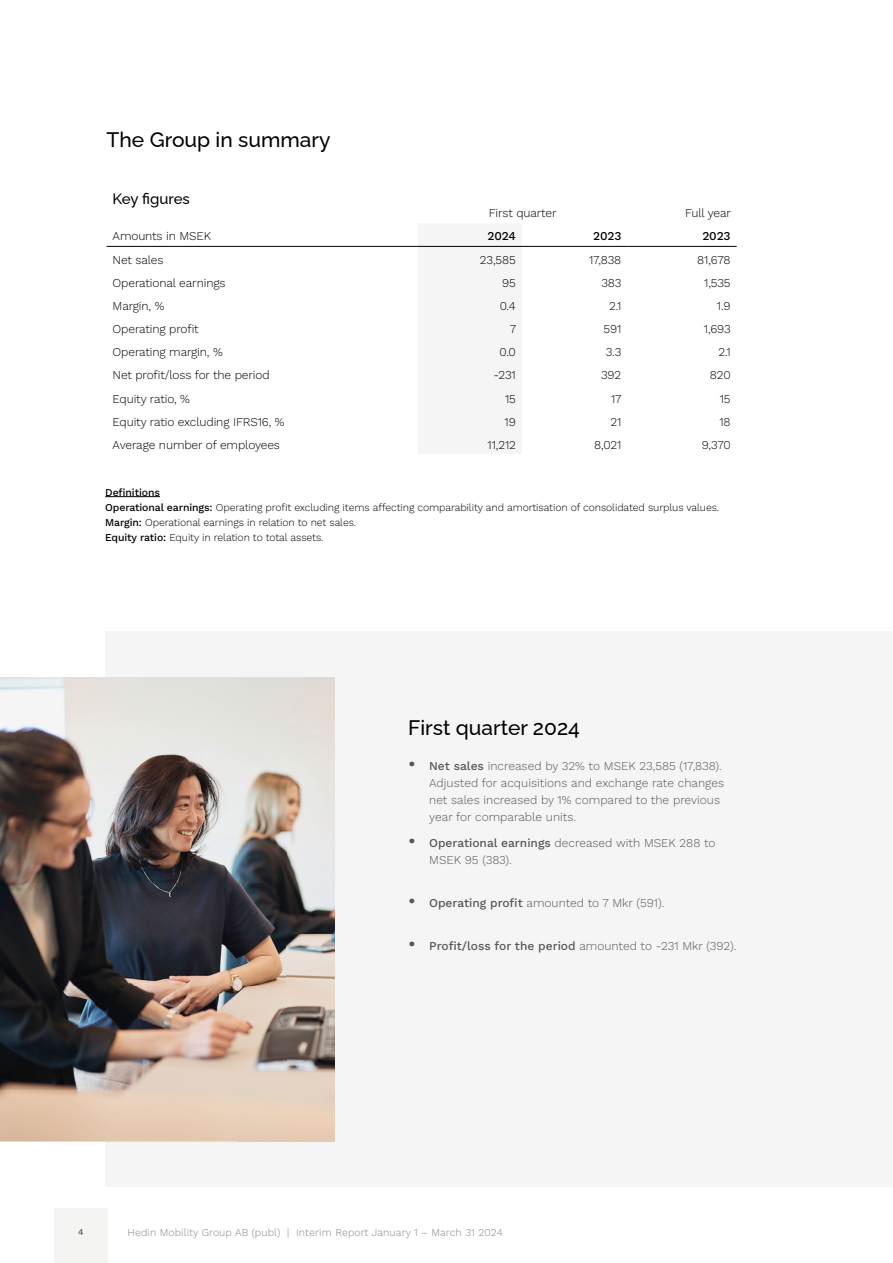
<style>
.page{position:relative;width:893px;height:1263px;background:#fff}
.page>*{position:absolute;margin:0;border:0;box-sizing:border-box;transform-origin:0 0}
.t1{font:500 21px "Raleway";color:#000}
.t2{font:500 15px "Raleway";letter-spacing:-.005em;color:#000}
.t3{font:300 12px "Work Sans";letter-spacing:-.01em;color:#000}
.t4{font:300 12px/17.2px "Work Sans";color:#575756}
.t5{font:500 12px "Work Sans";color:#575756}
.t6{font:500 12px "Work Sans";letter-spacing:-.01em;color:#000}
.t7{font:300 10.5px/15px "Work Sans";letter-spacing:-.01em;color:#000}
.t8{font:300 10.5px "Work Sans";letter-spacing:.01em;color:#878786}
.t9{font:9px "Work Sans";color:#3b3b3b}
.s1{font-weight:500}
.s2{font-weight:500;font-size:18px}
.s3{font-size:18px}
.s4{font-weight:300}
</style>
<div class="page">
<div style="left:54px;top:1209px;width:53px;height:54px;background:#f4f4f2"></div>
<div style="left:105px;top:631px;width:788px;height:556px;background:#f5f5f5"></div>
<svg style="left:418px;top:245px;width:104px;height:1px"></svg>
<hr style="left:107px;top:246px;width:311px;height:1px;background:#000">
<hr style="left:418px;top:246px;width:104px;height:1px;background:#000">
<hr style="left:522px;top:246px;width:105px;height:1px;background:#000">
<hr style="left:627px;top:246px;width:110px;height:1px;background:#000">
<hr style="left:105px;top:496px;width:55px;height:1px;background:#000">
<img style="left:334px;top:677px;width:1px;height:464px">
<svg style="left:0;top:1141px;width:105px;height:1px"></svg>
<svg style="left:105px;top:1141px;width:229px;height:1px"></svg>
<img style="left:0;top:677px;width:334px;height:464px">
<h1 class="t1" style="left:107px;top:122px;width:225px">The Group in summary</h1>
<p class="t2" style="left:113px;top:187px;width:79px">Key figures</p>
<p class="t3" style="left:489px;top:204px;width:69px">First quarter</p>
<p class="t3" style="left:685px;top:204px;width:47px">Full year</p>
<p class="t3" style="left:113px;top:227px;width:100px">Amounts in MSEK</p>
<p class="t6" style="left:487px;top:227px;width:30px">2024</p>
<p class="t6" style="left:593px;top:227px;width:30px">2023</p>
<p class="t6" style="left:702px;top:227px;width:30px">2023</p>
<p class="t3" style="left:113px;top:250px;width:52px">Net sales</p>
<p class="t3" style="left:480px;top:250px;width:37px">23,585</p>
<p class="t3" style="left:589px;top:250px;width:34px">17,838</p>
<p class="t3" style="left:697px;top:250px;width:35px">81,678</p>
<p class="t3" style="left:113px;top:273px;width:114px">Operational earnings</p>
<p class="t3" style="left:502px;top:273px;width:15px">95</p>
<p class="t3" style="left:601px;top:273px;width:21px">383</p>
<p class="t3" style="left:704px;top:273px;width:28px">1,535</p>
<p class="t3" style="left:113px;top:297px;width:53px">Margin, %</p>
<p class="t3" style="left:500px;top:297px;width:18px">0.4</p>
<p class="t3" style="left:609px;top:297px;width:14px">2.1</p>
<p class="t3" style="left:717px;top:297px;width:15px">1.9</p>
<p class="t3" style="left:113px;top:320px;width:88px">Operating profit</p>
<p class="t3" style="left:510px;top:320px;width:8px">7</p>
<p class="t3" style="left:603px;top:320px;width:19px">591</p>
<p class="t3" style="left:704px;top:320px;width:28px">1,693</p>
<p class="t3" style="left:113px;top:343px;width:112px">Operating margin, %</p>
<p class="t3" style="left:499px;top:343px;width:18px">0.0</p>
<p class="t3" style="left:606px;top:343px;width:17px">3.3</p>
<p class="t3" style="left:718px;top:343px;width:14px">2.1</p>
<p class="t3" style="left:113px;top:366px;width:159px">Net profit/loss for the period</p>
<p class="t3" style="left:494px;top:366px;width:24px">-231</p>
<p class="t3" style="left:601px;top:366px;width:22px">392</p>
<p class="t3" style="left:710px;top:366px;width:22px">820</p>
<p class="t3" style="left:113px;top:389px;width:79px">Equity ratio, %</p>
<p class="t3" style="left:505px;top:389px;width:12px">15</p>
<p class="t3" style="left:611px;top:389px;width:12px">17</p>
<p class="t3" style="left:720px;top:389px;width:12px">15</p>
<p class="t3" style="left:113px;top:412px;width:173px">Equity ratio excluding IFRS16, %</p>
<p class="t3" style="left:505px;top:412px;width:13px">19</p>
<p class="t3" style="left:610px;top:412px;width:12px">21</p>
<p class="t3" style="left:719px;top:412px;width:13px">18</p>
<p class="t3" style="left:113px;top:436px;width:169px">Average number of employees</p>
<p class="t3" style="left:488px;top:436px;width:30px">11,212</p>
<p class="t3" style="left:594px;top:436px;width:29px">8,021</p>
<p class="t3" style="left:702px;top:436px;width:30px">9,370</p>
<p class="t7" style="left:105px;top:484px;width:615px"><span class="s1">Definitions<br>Operational earnings:</span> Operating profit excluding items affecting comparability and amortisation of consolidated surplus values.<br><span class="s1">Margin:</span> Operational earnings in relation to net sales.<br><span class="s1">Equity ratio:</span> Equity in relation to total assets.</p>
<h1 class="t1" style="left:408px;top:711px;width:173px">First quarter 2024</h1>
<p class="t4" style="left:429px;top:756px;width:296px;text-indent:-21px"><span class="s2">•</span> <span class="s1">Net sales</span> increased by 32% to MSEK 23,585 (17,838).<br>Adjusted for acquisitions and exchange rate changes net sales increased by 1% compared to the previous year for comparable units.</p>
<p class="t4" style="left:429px;top:834px;width:288px;text-indent:-21px"><span class="s2">•</span> <span class="s1">Operational earnings</span> decreased with MSEK 288 to<br>MSEK 95 (383).</p>
<p class="t4" style="left:408px;top:894px;width:258px"><span class="s2">•</span> <span class="s1">Operating profit</span> amounted to 7 Mkr (591).</p>
<p class="t5" style="left:408px;top:937px;width:330px"><span class="s3">•</span> Profit/loss for the period <span class="s4">amounted to -231 Mkr (392).</span></p>
<p class="t9" style="left:78px;top:1225px;width:7px">4</p>
<p class="t8" style="left:128px;top:1225px;width:377px">Hedin Mobility Group AB (publ) | Interim Report January 1 – March 31 2024</p>
</div>
